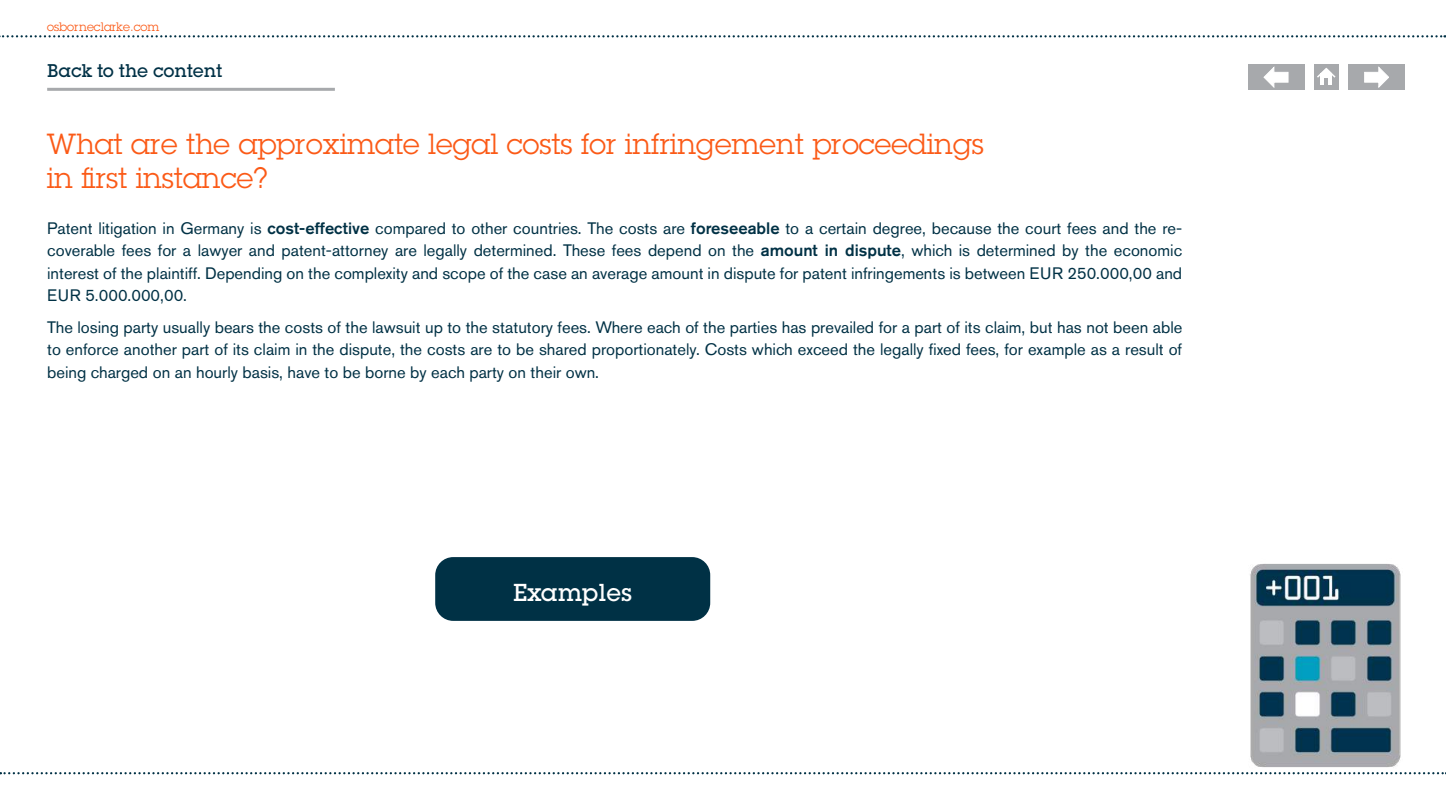
<style>
.page{position:relative;width:1446px;height:808px;background:#fff}
.page>*{position:absolute;margin:0;border:0;box-sizing:border-box;transform-origin:0 0}
.t1{font:28.5px/34.2px "Lubalin Graph Std";color:#fb5a17}
.t2{font:500 24px "Lubalin Graph Std";color:#fff}
.t3{font:500 18px "Lubalin Graph Std";color:#003146}
.t4{font:16.5px/22.5px "Akzidenz Grotesk BE";color:#003145;text-align:justify}
.t5{font:12px "Lubalin Graph Std";color:#fb5a17}
.s1{font-weight:500}
</style>
<div class="page">
<svg style="left:0;top:772px;width:1446px;height:2px"></svg>
<svg style="left:0;top:35px;width:1445px;height:2px"></svg>
<div style="left:1247px;top:64px;width:57px;height:26px;background:#a7a9ac"></div>
<div style="left:1314px;top:64px;width:24px;height:26px;background:#a7a9ac"></div>
<div style="left:1348px;top:64px;width:57px;height:26px;background:#a7a9ac"></div>
<svg style="left:1263px;top:67px;width:25px;height:21px"></svg>
<svg style="left:1364px;top:67px;width:25px;height:21px"></svg>
<svg style="left:1317px;top:68px;width:19px;height:17px"></svg>
<hr style="left:47px;top:88px;width:288px;height:3px;background:#a7a9ac">
<img style="left:1250px;top:563px;width:151px;height:205px">
<div style="left:435px;top:557px;width:275px;height:64px;background:#003145;border-radius:18px"></div>
<p class="t5" style="left:47px;top:19px;width:114px">osborneclarke.com</p>
<p class="t3" style="left:47px;top:60px;width:177px">Back to the content</p>
<h1 class="t1" style="left:47px;top:126px;width:938px">What are the approximate legal costs for infringement proceedings in first instance?</h1>
<p class="t4" style="left:47px;top:217px;width:1136px">Patent litigation in Germany is <span class="s1">cost-effective</span> compared to other countries. The costs are <span class="s1">foreseeable</span> to a certain degree, because the court fees and the re&shy;coverable fees for a lawyer and patent-attorney are legally determined. These fees depend on the <span class="s1">amount in dispute</span>, which is determined by the economic interest of the plaintiff. Depending on the complexity and scope of the case an average amount in dispute for patent infringements is between EUR 250.000,00 and EUR 5.000.000,00.</p>
<p class="t4" style="left:47px;top:316px;width:1136px">The losing party usually bears the costs of the lawsuit up to the statutory fees. Where each of the parties has prevailed for a part of its claim, but has not been able to enforce another part of its claim in the dispute, the costs are to be shared proportionately. Costs which exceed the legally fixed fees, for example as a result of being charged on an hourly basis, have to be borne by each party on their own.</p>
<h2 class="t2" style="left:513px;top:578px;width:121px">Examples</h2>
</div>
